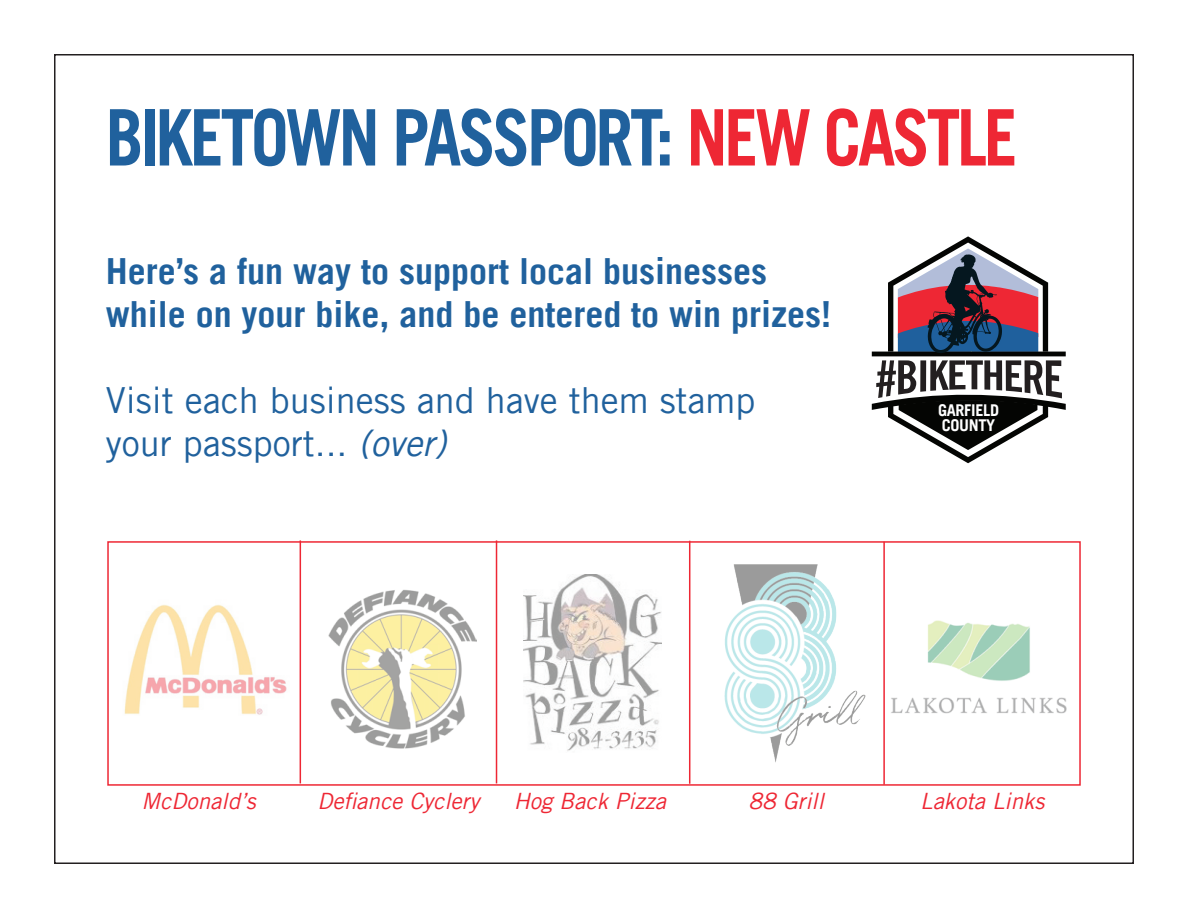
<style>
.page{position:relative;width:1188px;height:918px;background:#fff}
.page>*{position:absolute;margin:0;border:0;box-sizing:border-box;transform-origin:0 0}
.t1{font:700 78px "Trade Gothic LT";letter-spacing:-.05em;color:#20619d;scale:.87 1}
.t2{font:700 36px/43.2px "Trade Gothic LT";color:#20619d}
.t3{font:36px/43.2px "Trade Gothic LT";color:#20619d}
.t4{font:italic 22.5px "Trade Gothic LT";color:#ee2734}
.t5{font:700 16.2px/15.3px "Trade Gothic LT";letter-spacing:-.02em;color:#fff}
.s1{color:#ee2734}
.s2{font-style:italic}
</style>
<div class="page">
<div style="left:107px;top:541px;width:974px;height:245px;border:2px solid #ee2734"></div>
<hr style="left:300px;top:540px;width:1px;height:243px;background:#ee2734">
<hr style="left:496px;top:540px;width:1px;height:243px;background:#ee2734">
<hr style="left:689px;top:541px;width:1px;height:243px;background:#ee2734">
<hr style="left:883px;top:542px;width:2px;height:243px;background:#ee2734">
<img style="left:329px;top:589px;width:147px;height:160px">
<img style="left:124px;top:605px;width:163px;height:110px">
<img style="left:524px;top:574px;width:137px;height:177px">
<img style="left:724px;top:565px;width:142px;height:197px">
<img style="left:891px;top:620px;width:176px;height:94px">
<svg style="left:872px;top:236px;width:194px;height:227px"></svg>
<h1 class="t1" style="left:106px;top:90px;width:1050px">BIKETOWN PASSPORT: <span class="s1">NEW CASTLE</span></h1>
<p class="t2" style="left:106px;top:249px;width:727px">Here’s a fun way to support local businesses while on your bike, and be entered to win prizes!</p>
<p class="t3" style="left:106px;top:378px;width:651px">Visit each business and have them stamp your passport... <span class="s2">(over)</span></p>
<p class="t5" style="left:938px;top:402px;width:62px">GARFIELD<br>COUNTY</p>
<p class="t4" style="left:142px;top:788px;width:116px">McDonald’s</p>
<p class="t4" style="left:317px;top:788px;width:163px">Defiance Cyclery</p>
<p class="t4" style="left:514px;top:788px;width:154px">Hog Back Pizza</p>
<p class="t4" style="left:748px;top:788px;width:77px">88 Grill</p>
<p class="t4" style="left:920px;top:788px;width:126px">Lakota Links</p>
</div>
